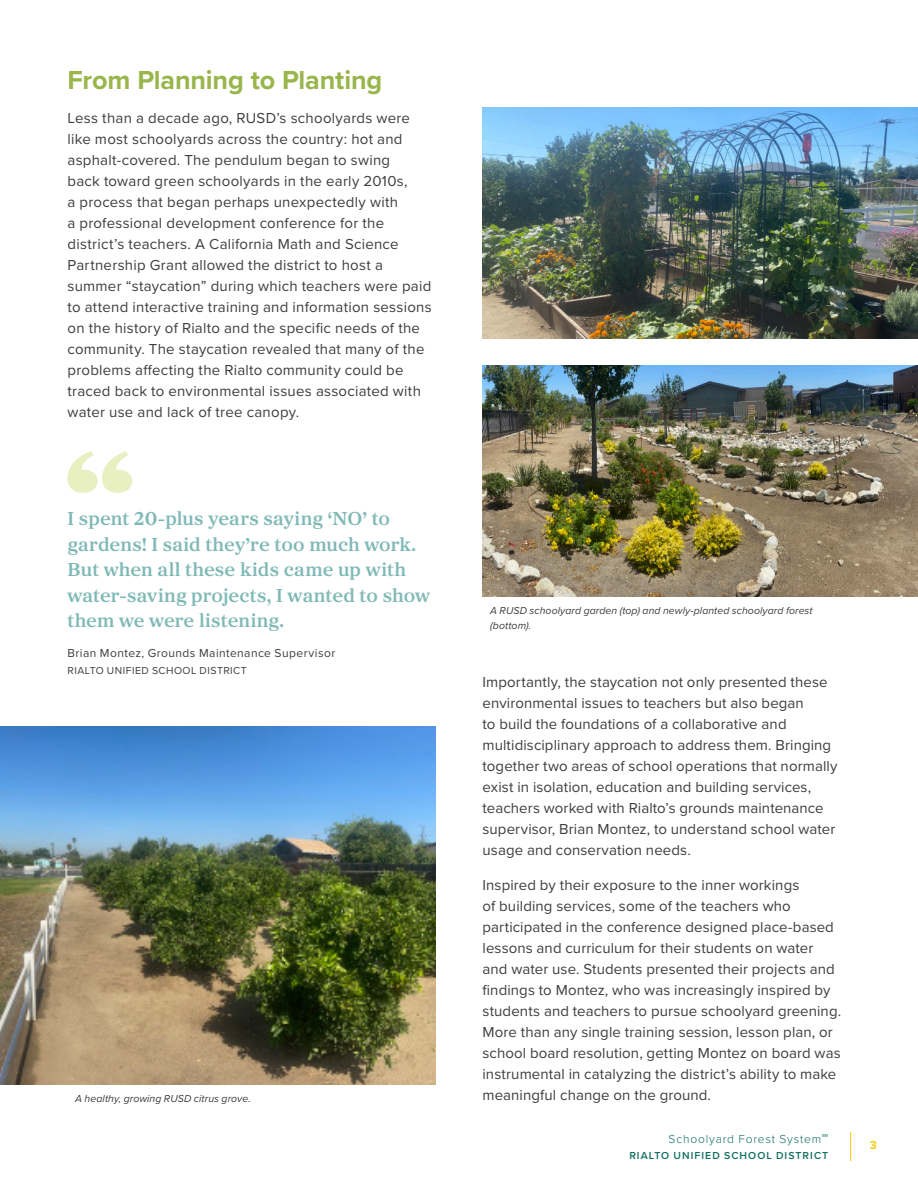
<style>
.page{position:relative;width:918px;height:1188px;background:#fff}
.page>*{position:absolute;margin:0;border:0;box-sizing:border-box;transform-origin:0 0}
.t1{font:700 27px "Proxima Nova";letter-spacing:-.005em;color:#98b64b}
.t2{font:600 19.5px/25.5px "Proxima Sera";letter-spacing:.01em;color:#7fb9b6}
.Text{font:15px/21px "Proxima Nova";letter-spacing:.01em;color:#3e3e3f}
.Quote_-_Source__person{font:12px "Proxima Nova";letter-spacing:.035em;color:#3e3e3f}
.t3{font:300 12px "Proxima Nova";letter-spacing:.065em;color:#106e62}
.t4{font:700 12px "Proxima Nova";color:#fbc814}
.Photo_Caption{font:italic 10.5px/15px "Proxima Nova";letter-spacing:.005em;color:#3e3e3f}
.t5{font:600 10.5px "Proxima Nova";letter-spacing:.1em;color:#106e62}
.Quote_-_Source__Organization{font:10.5px "Proxima Nova";letter-spacing:.045em;color:#3e3e3f}
.s1{font-size:13.5px}
</style>
<div class="page">
<svg style="left:850px;top:1132px;width:1px;height:29px"></svg>
<img style="left:0;top:727px;width:435px;height:358px">
<img style="left:483px;top:107px;width:435px;height:231px">
<svg style="left:68px;top:451px;width:64px;height:42px"></svg>
<img style="left:482px;top:366px;width:436px;height:230px">
<h1 class="t1" style="left:68px;top:60px;width:316px">From Planning to Planting</h1>
<p class="Text" style="left:68px;top:107px;width:366px">Less than a decade ago, RUSD’s schoolyards were like most schoolyards across the country: hot and asphalt-covered. The pendulum began to swing<br>back toward green schoolyards in the early 2010s,<br>a process that began perhaps unexpectedly with<br>a professional development conference for the district’s teachers. A California Math and Science Partnership Grant allowed the district to host a summer “staycation” during which teachers were paid to attend interactive training and information sessions on the history of Rialto and the specific needs of the community. The staycation revealed that many of the problems affecting the Rialto community could be traced back to environmental issues associated with water use and lack of tree canopy.</p>
<p class="t2" style="left:68px;top:505px;width:364px">I spent 20-plus years saying ‘NO’ to gardens! I said they’re too much work.<br>But when all these kids came up with water-saving projects, I wanted to show them we were listening.</p>
<p class="Quote_-_Source__person" style="left:68px;top:644px;width:269px">Brian Montez, Grounds Maintenance Supervisor</p>
<p class="Quote_-_Source__Organization" style="left:68px;top:663px;width:181px">RIALTO UNIFIED SCHOOL DISTRICT</p>
<p class="Photo_Caption" style="left:490px;top:602px;width:324px">A RUSD schoolyard garden (top) and newly-planted schoolyard forest (bottom).</p>
<p class="Text" style="left:483px;top:671px;width:356px">Importantly, the staycation not only presented these environmental issues to teachers but also began<br>to build the foundations of a collaborative and multidisciplinary approach to address them. Bringing together two areas of school operations that normally exist in isolation, education and building services, teachers worked with Rialto’s grounds maintenance supervisor, Brian Montez, to understand school water usage and conservation needs.</p>
<p class="Text" style="left:483px;top:874px;width:360px">Inspired by their exposure to the inner workings<br>of building services, some of the teachers who participated in the conference designed place-based lessons and curriculum for their students on water and water use. Students presented their projects and findings to Montez, who was increasingly inspired by students and teachers to pursue schoolyard greening.<br>More than any single training session, lesson plan, or school board resolution, getting Montez on board was instrumental in catalyzing the district’s ability to make</p>
<p class="Photo_Caption" style="left:75px;top:1091px;width:177px">A healthy, growing RUSD citrus grove.</p>
<p class="Text" style="left:483px;top:1084px;width:230px">meaningful change on the ground.</p>
<p class="t3" style="left:669px;top:1130px;width:161px">Schoolyard Forest System<span class="s1">℠</span></p>
<p class="t5" style="left:629px;top:1148px;width:201px">RIALTO UNIFIED SCHOOL DISTRICT</p>
<p class="t4" style="left:870px;top:1137px;width:9px">3</p>
</div>
